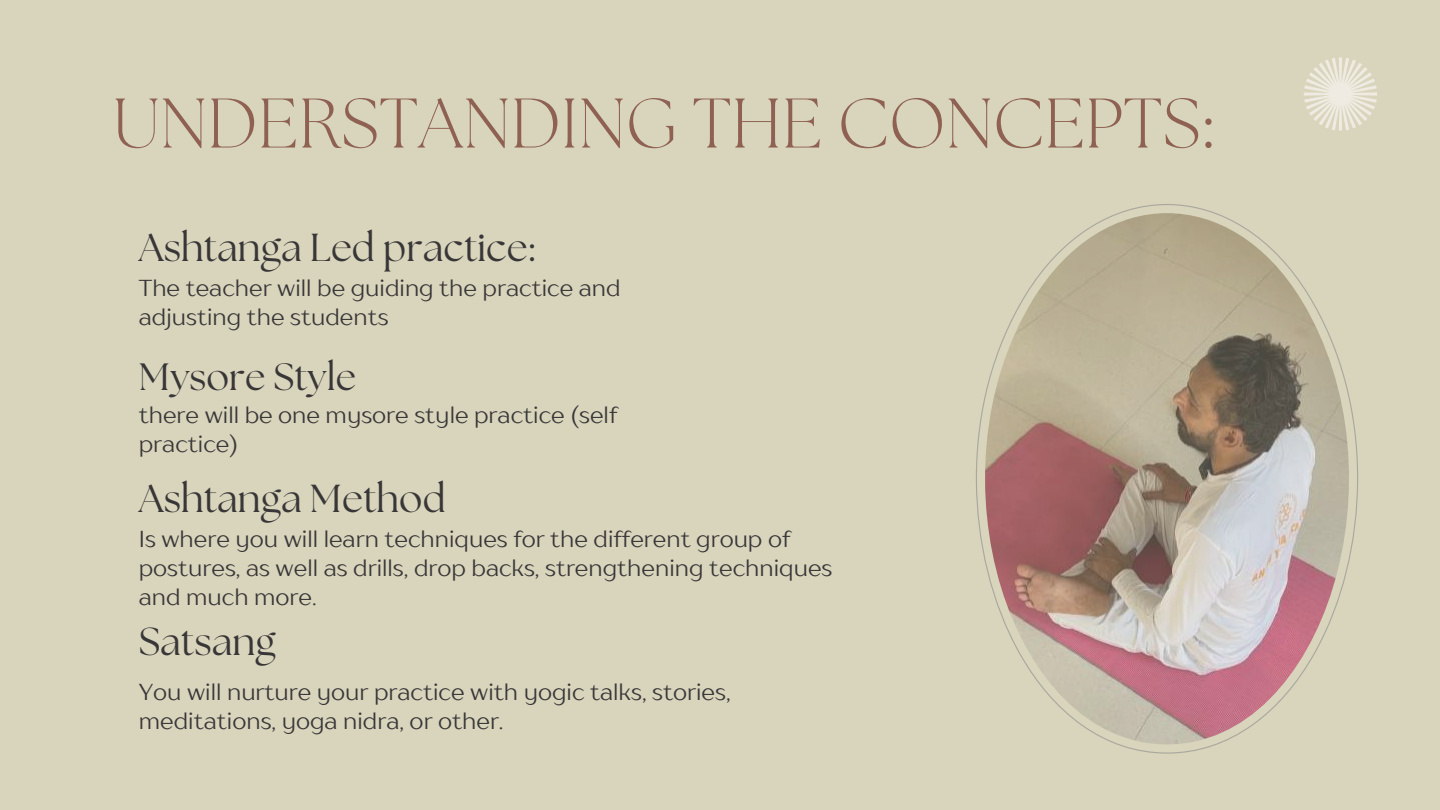
<style>
.page{position:relative;width:1440px;height:810px;background:#d8d5bc}
.page>*{position:absolute;margin:0;border:0;box-sizing:border-box;transform-origin:0 0}
.t1{font:300 70px "The Seasons";color:#8f6152}
.t2{font:39px "The Seasons";color:#393638}
.t3{font:38px "The Seasons";color:#393638}
.t4{font:23px/29.2px "TT Drugs";color:#393638}
</style>
<div class="page">
<svg style="left:976px;top:204px;width:382px;height:550px"></svg>
<img style="left:985px;top:213px;width:364px;height:531px">
<svg style="left:1304px;top:57px;width:73px;height:74px"></svg>
<h1 class="t1" style="left:113px;top:92px;width:1102px">UNDERSTANDING THE CONCEPTS:</h1>
<h2 class="t2" style="left:139px;top:230px;width:397px">Ashtanga Led practice:</h2>
<p class="t4" style="left:139px;top:273px;width:483px">The teacher will be guiding the practice and adjusting the students</p>
<h3 class="t3" style="left:139px;top:359px;width:219px">Mysore Style</h3>
<p class="t4" style="left:139px;top:400px;width:480px">there will be one mysore style practice (self practice)</p>
<h2 class="t2" style="left:139px;top:481px;width:308px">Ashtanga Method</h2>
<p class="t4" style="left:139px;top:524px;width:695px">Is where you will learn techniques for the different group of postures, as well as drills, drop backs, strengthening techniques and much more.</p>
<h2 class="t2" style="left:139px;top:624px;width:138px">Satsang</h2>
<p class="t4" style="left:139px;top:677px;width:593px">You will nurture your practice with yogic talks, stories, meditations, yoga nidra, or other.</p>
</div>
